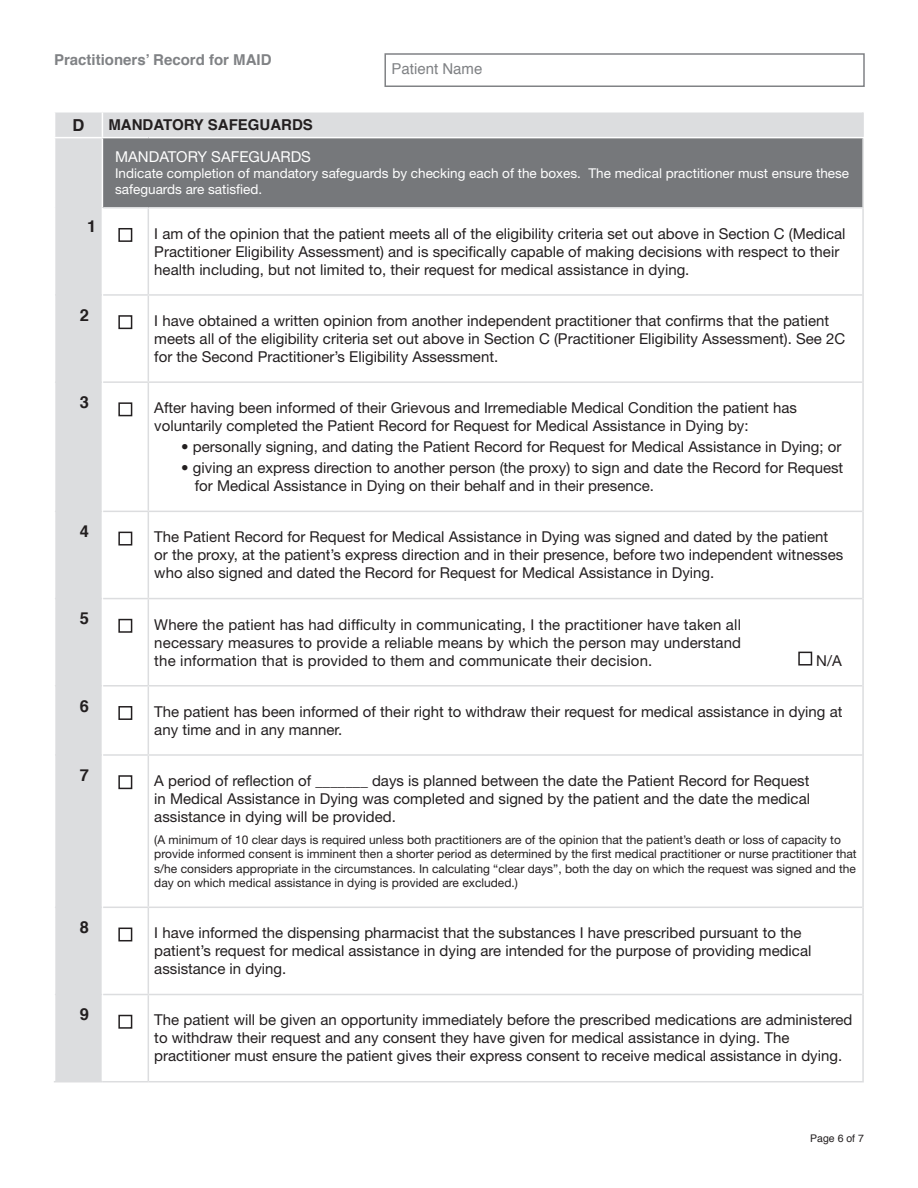
<style>
.page{position:relative;width:918px;height:1188px;background:#fff}
.page>*{position:absolute;margin:0;border:0;box-sizing:border-box;transform-origin:0 0}
.t1{font:700 16.5px "Helvetica";color:#231f20}
.t2{font:15px/18px "Helvetica Neue LT Std";color:#231f20}
.t3{font:700 15px "Helvetica";color:#808285}
.t4{font:700 15px "Helvetica";color:#231f20}
.t5{font:15px "Helvetica Neue LT Std";color:#fff}
.t6{font:15px "Helvetica";color:#808285}
.t7{font:13.5px/16.2px "Helvetica Neue LT Std";color:#fff}
.t8{font:12px/14.4px "Helvetica Neue LT Std";color:#231f20}
.t9{font:10.5px "Helvetica";color:#231f20}
</style>
<div class="page">
<div style="left:384px;top:53px;width:481px;height:34px;border:2px solid #808285"></div>
<div style="left:55px;top:138px;width:47px;height:943px;background:#dcdddf"></div>
<div style="left:102px;top:138px;width:761px;height:70px;background:#76787b"></div>
<div style="left:55px;top:112px;width:807px;height:25px;background:#dcdddf"></div>
<hr style="left:102px;top:138px;width:1px;height:70px;background:#fff">
<hr style="left:862px;top:138px;width:2px;height:69px;background:#dcdddf">
<hr style="left:103px;top:207px;width:45px;height:1px;background:#dcdddf">
<hr style="left:148px;top:207px;width:716px;height:1px;background:#dcdddf">
<hr style="left:148px;top:208px;width:1px;height:86px;background:#dcdddf">
<hr style="left:862px;top:208px;width:2px;height:87px;background:#dcdddf">
<hr style="left:148px;top:296px;width:1px;height:85px;background:#dcdddf">
<hr style="left:862px;top:295px;width:2px;height:87px;background:#dcdddf">
<hr style="left:148px;top:383px;width:1px;height:128px;background:#dcdddf">
<hr style="left:862px;top:382px;width:2px;height:129px;background:#dcdddf">
<hr style="left:148px;top:512px;width:1px;height:86px;background:#dcdddf">
<hr style="left:862px;top:511px;width:2px;height:88px;background:#dcdddf">
<hr style="left:148px;top:599px;width:1px;height:86px;background:#dcdddf">
<hr style="left:862px;top:599px;width:2px;height:87px;background:#dcdddf">
<hr style="left:148px;top:687px;width:1px;height:67px;background:#dcdddf">
<hr style="left:862px;top:686px;width:2px;height:69px;background:#dcdddf">
<hr style="left:148px;top:756px;width:1px;height:151px;background:#dcdddf">
<hr style="left:862px;top:755px;width:2px;height:152px;background:#dcdddf">
<hr style="left:148px;top:908px;width:1px;height:86px;background:#dcdddf">
<hr style="left:862px;top:907px;width:2px;height:88px;background:#dcdddf">
<hr style="left:148px;top:995px;width:1px;height:86px;background:#dcdddf">
<hr style="left:862px;top:995px;width:2px;height:86px;background:#dcdddf">
<hr style="left:103px;top:294px;width:45px;height:2px;background:#dcdddf">
<hr style="left:148px;top:294px;width:714px;height:2px;background:#dcdddf">
<hr style="left:103px;top:381px;width:45px;height:2px;background:#dcdddf">
<hr style="left:148px;top:381px;width:714px;height:2px;background:#dcdddf">
<hr style="left:103px;top:511px;width:45px;height:1px;background:#dcdddf">
<hr style="left:148px;top:511px;width:714px;height:1px;background:#dcdddf">
<hr style="left:103px;top:598px;width:45px;height:1px;background:#dcdddf">
<hr style="left:148px;top:598px;width:714px;height:1px;background:#dcdddf">
<hr style="left:103px;top:685px;width:45px;height:2px;background:#dcdddf">
<hr style="left:148px;top:685px;width:714px;height:2px;background:#dcdddf">
<hr style="left:103px;top:754px;width:45px;height:2px;background:#dcdddf">
<hr style="left:148px;top:754px;width:714px;height:2px;background:#dcdddf">
<hr style="left:103px;top:907px;width:45px;height:1px;background:#dcdddf">
<hr style="left:148px;top:907px;width:714px;height:1px;background:#dcdddf">
<hr style="left:103px;top:994px;width:45px;height:1px;background:#dcdddf">
<hr style="left:148px;top:994px;width:714px;height:1px;background:#dcdddf">
<hr style="left:102px;top:1081px;width:46px;height:1px;background:#dcdddf">
<hr style="left:148px;top:1081px;width:716px;height:1px;background:#dcdddf">
<hr style="left:55px;top:294px;width:47px;height:2px;background:#dcdddf">
<hr style="left:55px;top:381px;width:47px;height:2px;background:#dcdddf">
<hr style="left:55px;top:511px;width:47px;height:1px;background:#dcdddf">
<hr style="left:55px;top:598px;width:47px;height:1px;background:#dcdddf">
<hr style="left:55px;top:685px;width:47px;height:2px;background:#dcdddf">
<hr style="left:55px;top:754px;width:47px;height:2px;background:#dcdddf">
<hr style="left:55px;top:907px;width:47px;height:1px;background:#dcdddf">
<hr style="left:55px;top:994px;width:47px;height:1px;background:#dcdddf">
<hr style="left:54px;top:1081px;width:48px;height:1px;background:#dcdddf">
<hr style="left:862px;top:112px;width:2px;height:25px;background:#dcdddf">
<div style="left:118px;top:228px;width:14px;height:14px;border:2px solid #231f20"></div>
<div style="left:118px;top:315px;width:14px;height:14px;border:2px solid #231f20"></div>
<div style="left:118px;top:402px;width:14px;height:14px;border:2px solid #231f20"></div>
<div style="left:118px;top:532px;width:14px;height:14px;border:2px solid #231f20"></div>
<div style="left:118px;top:619px;width:14px;height:14px;border:2px solid #231f20"></div>
<div style="left:798px;top:652px;width:14px;height:14px;border:2px solid #231f20"></div>
<div style="left:118px;top:706px;width:14px;height:14px;border:2px solid #231f20"></div>
<div style="left:118px;top:775px;width:14px;height:14px;border:2px solid #231f20"></div>
<div style="left:118px;top:928px;width:14px;height:13px;border:2px solid #231f20"></div>
<div style="left:118px;top:1015px;width:14px;height:14px;border:2px solid #231f20"></div>
<p class="t3" style="left:54px;top:48px;width:219px">Practitioners’ Record for MAID</p>
<p class="t1" style="left:73px;top:112px;width:13px">D</p>
<p class="t4" style="left:108px;top:112px;width:206px">MANDATORY SAFEGUARDS</p>
<p class="t6" style="left:392px;top:57px;width:92px">Patient Name</p>
<p class="t1" style="left:87px;top:213px;width:11px">1</p>
<p class="t1" style="left:80px;top:302px;width:11px">2</p>
<p class="t5" style="left:115px;top:148px;width:197px">MANDATORY SAFEGUARDS</p>
<p class="t7" style="left:115px;top:165px;width:735px">Indicate completion of mandatory safeguards by checking each of the boxes. The medical practitioner must ensure these safeguards are satisfied.</p>
<p class="t2" style="left:154px;top:224px;width:693px">I am of the opinion that the patient meets all of the eligibility criteria set out above in Section C (Medical<br>Practitioner Eligibility Assessment) and is specifically capable of making decisions with respect to their health including, but not limited to, their request for medical assistance in dying.</p>
<p class="t2" style="left:154px;top:311px;width:692px">I have obtained a written opinion from another independent practitioner that confirms that the patient meets all of the eligibility criteria set out above in Section C (Practitioner Eligibility Assessment). See 2C for the Second Practitioner’s Eligibility Assessment.</p>
<p class="t1" style="left:80px;top:389px;width:11px">3</p>
<p class="t2" style="left:154px;top:399px;width:644px">After having been informed of their Grievous and Irremediable Medical Condition the patient has voluntarily completed the Patient Record for Request for Medical Assistance in Dying by:</p>
<p class="t2" style="left:181px;top:438px;width:662px">• personally signing, and dating the Patient Record for Request for Medical Assistance in Dying; or</p>
<p class="t2" style="left:195px;top:459px;width:650px;text-indent:-13px">• giving an express direction to another person (the proxy) to sign and date the Record for Request for Medical Assistance in Dying on their behalf and in their presence.</p>
<p class="t1" style="left:80px;top:518px;width:11px">4</p>
<p class="t2" style="left:154px;top:528px;width:691px">The Patient Record for Request for Medical Assistance in Dying was signed and dated by the patient or the proxy, at the patient’s express direction and in their presence, before two independent witnesses who also signed and dated the Record for Request for Medical Assistance in Dying.</p>
<p class="t1" style="left:80px;top:605px;width:11px">5</p>
<p class="t2" style="left:154px;top:615px;width:588px;text-align:justify">Where the patient has had difficulty in communicating, I the practitioner have taken all necessary measures to provide a reliable means by which the person may understand the information that is provided to them and communicate their decision.</p>
<p class="t2" style="left:816px;top:651px;width:27px">N/A</p>
<p class="t1" style="left:80px;top:693px;width:11px">6</p>
<p class="t1" style="left:80px;top:762px;width:11px">7</p>
<p class="t2" style="left:154px;top:702px;width:690px">The patient has been informed of their right to withdraw their request for medical assistance in dying at any time and in any manner.</p>
<p class="t2" style="left:154px;top:771px;width:657px;text-align:justify">A period of reflection of _______ days is planned between the date the Patient Record for Request in Medical Assistance in Dying was completed and signed by the patient and the date the medical assistance in dying will be provided.</p>
<p class="t8" style="left:154px;top:832px;width:704px">(A minimum of 10 clear days is required unless both practitioners are of the opinion that the patient’s death or loss of capacity to provide informed consent is imminent then a shorter period as determined by the first medical practitioner or nurse practitioner that s/he considers appropriate in the circumstances. In calculating “clear days”, both the day on which the request was signed and the day on which medical assistance in dying is provided are excluded.)</p>
<p class="t1" style="left:80px;top:914px;width:11px">8</p>
<p class="t2" style="left:154px;top:924px;width:659px">I have informed the dispensing pharmacist that the substances I have prescribed pursuant to the patient’s request for medical assistance in dying are intended for the purpose of providing medical assistance in dying.</p>
<p class="t1" style="left:80px;top:1001px;width:11px">9</p>
<p class="t2" style="left:154px;top:1011px;width:700px">The patient will be given an opportunity immediately before the prescribed medications are administered to withdraw their request and any consent they have given for medical assistance in dying. The practitioner must ensure the patient gives their express consent to receive medical assistance in dying.</p>
<p class="t9" style="left:810px;top:1130px;width:55px">Page 6 of 7</p>
</div>
